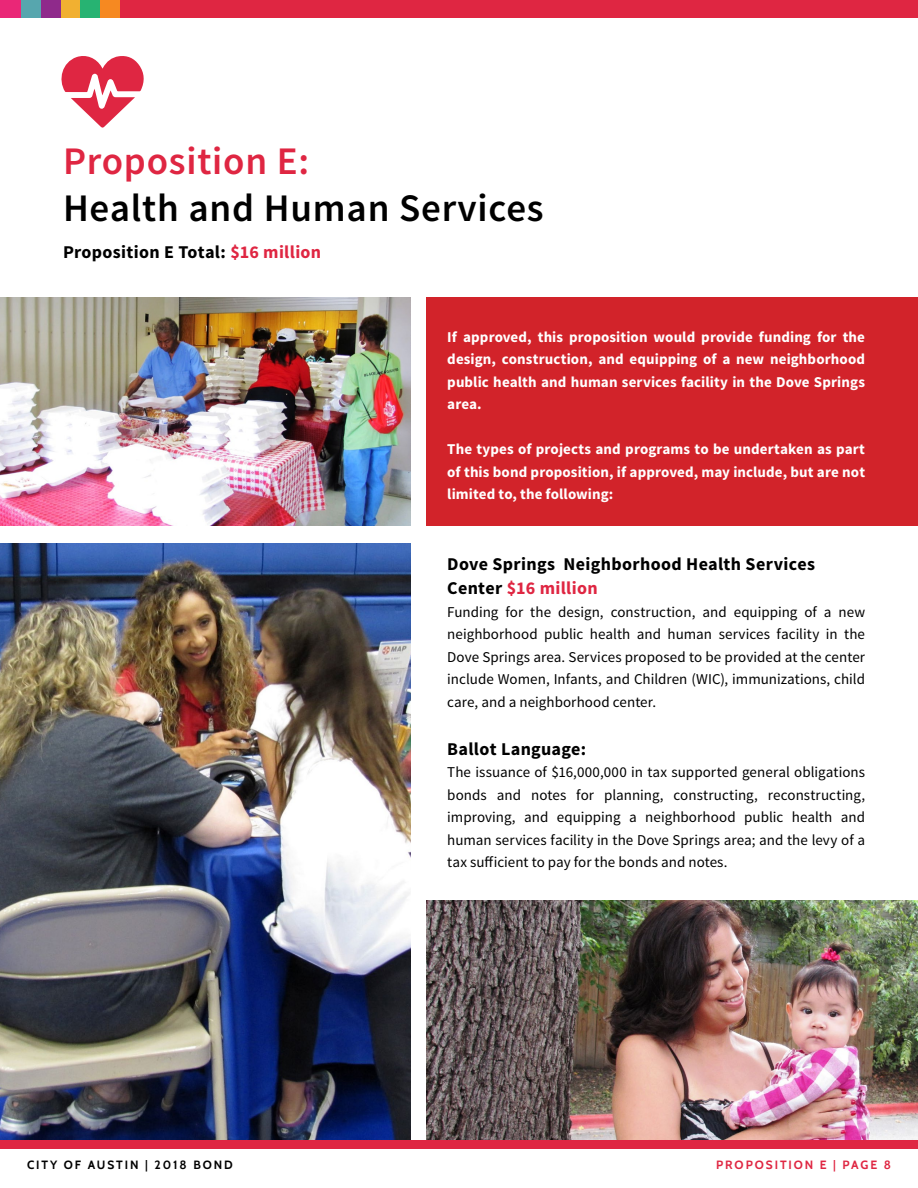
<style>
.page{position:relative;width:918px;height:1188px;background:#fff}
.page>*{position:absolute;margin:0;border:0;box-sizing:border-box;transform-origin:0 0}
.t1{font:600 39px "Source Sans Pro";letter-spacing:.02em;color:#000}
.t2{font:600 39px "Source Sans Pro";letter-spacing:.02em;color:#df2642}
.t3{font:700 18px/24px "Source Sans Pro";letter-spacing:.02em;color:#000}
.Paragraph{font:15px/22.5px "Source Sans Pro";letter-spacing:.005em;color:#000;text-align:justify}
.Paragraph-2{font:700 15px/22.5px "Source Sans Pro";letter-spacing:.005em;color:#fff;text-align:justify}
.t4{font:700 12px "Cabin";letter-spacing:.16em;color:#000}
.t5{font:700 12px "Cabin";letter-spacing:.16em;color:#df2642}
.s1{color:#df2642}
</style>
<div class="page">
<img style="left:0;top:543px;width:411px;height:597px">
<img style="left:427px;top:900px;width:491px;height:240px">
<svg style="left:61px;top:56px;width:83px;height:72px"></svg>
<div style="left:0;top:1140px;width:918px;height:8px;background:#df2642"></div>
<div style="left:0;top:0;width:918px;height:17px;background:#df2642"></div>
<div style="left:427px;top:297px;width:491px;height:228px;background:#d2232a"></div>
<div style="left:0;top:0;width:22px;height:17px;background:#ea2777"></div>
<div style="left:22px;top:0;width:19px;height:17px;background:#57a6ae"></div>
<div style="left:41px;top:0;width:20px;height:17px;background:#8f2a8b"></div>
<div style="left:61px;top:0;width:20px;height:17px;background:#f1b031"></div>
<div style="left:81px;top:0;width:19px;height:17px;background:#27b372"></div>
<div style="left:100px;top:0;width:20px;height:17px;background:#f68921"></div>
<img style="left:0;top:297px;width:411px;height:228px">
<p class="t2" style="left:63px;top:137px;width:248px">Proposition E:</p>
<p class="t1" style="left:63px;top:183px;width:482px">Health and Human Services</p>
<p class="t3" style="left:63px;top:240px;width:260px">Proposition E Total: <span class="s1">$16 million</span></p>
<p class="Paragraph-2" style="left:447px;top:326px;width:419px">If approved, this proposition would provide funding for the design, construction, and equipping of a new neighborhood public health and human services facility in the Dove Springs area.</p>
<p class="Paragraph-2" style="left:447px;top:439px;width:419px">The types of projects and programs to be undertaken as part of this bond proposition, if approved, may include, but are not limited to, the following:</p>
<p class="t3" style="left:447px;top:553px;width:369px">Dove Springs Neighborhood Health Services<br>Center <span class="s1">$16 million</span></p>
<p class="Paragraph" style="left:447px;top:601px;width:419px">Funding for the design, construction, and equipping of a new neighborhood public health and human services facility in the Dove Springs area. Services proposed to be provided at the center include Women, Infants, and Children (WIC), immunizations, child care, and a neighborhood center.</p>
<p class="t3" style="left:447px;top:737px;width:140px">Ballot Language:</p>
<p class="Paragraph" style="left:447px;top:761px;width:419px">The issuance of $16,000,000 in tax supported general obligations bonds and notes for planning, constructing, reconstructing, improving, and equipping a neighborhood public health and human services facility in the Dove Springs area; and the levy of a tax sufficient to pay for the bonds and notes.</p>
<p class="t4" style="left:27px;top:1158px;width:207px">CITY OF AUSTIN | 2018 BOND</p>
<p class="t5" style="left:716px;top:1158px;width:176px">PROPOSITION E | PAGE 8</p>
</div>
